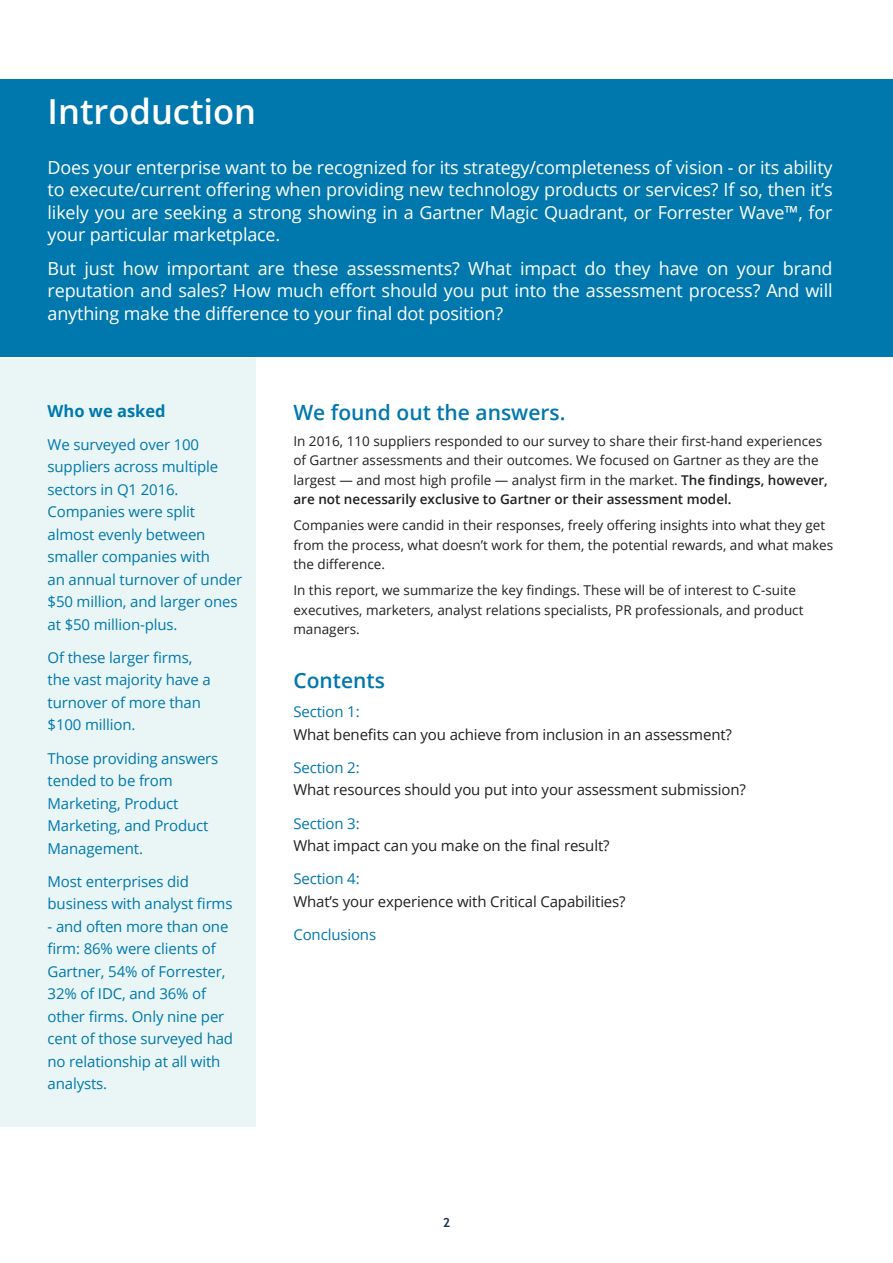
<style>
.page{position:relative;width:893px;height:1263px;background:#fff}
.page>*{position:absolute;margin:0;border:0;box-sizing:border-box;transform-origin:0 0}
.t1{font:600 34.5px "Open Sans";color:#fff}
.body_text{font:600 21px "Open Sans";color:#0078ae}
.SIdebars{font:18px/22.5px "Open Sans";letter-spacing:-.01em;color:#fff;text-align:justify}
.sub_heads{font:700 16.5px "Open Sans";color:#0078ae}
.SIdebars-2{font:15px/22.5px "Open Sans";letter-spacing:-.01em;color:#0078ae}
.SIdebars-3{font:15px/22.5px "Open Sans";letter-spacing:-.01em;color:#231f20}
.body_text-2{font:13.5px/19.5px "Open Sans";color:#231f20}
.sub_header{font:700 12.75px "Trebuchet MS";color:#203b56}
.s1{font-weight:600}
.s2{color:#0078ae}
</style>
<div class="page">
<div style="left:0;top:359px;width:255px;height:768px;background:#eaf6f6"></div>
<div style="left:0;top:79px;width:893px;height:278px;background:#0078ae"></div>
<p class="t1" style="left:48px;top:88px;width:210px">Introduction</p>
<p class="SIdebars" style="left:48px;top:156px;width:786px">Does your enterprise want to be recognized for its strategy/completeness of vision - or its ability to execute/current offering when providing new technology products or services? If so, then it’s likely you are seeking a strong showing in a Gartner Magic Quadrant, or Forrester Wave™, for your particular marketplace.</p>
<p class="SIdebars" style="left:48px;top:256px;width:786px">But just how important are these assessments? What impact do they have on your brand reputation and sales? How much effort should you put into the assessment process? And will anything make the difference to your final dot position?</p>
<p class="sub_heads" style="left:48px;top:399px;width:120px">Who we asked</p>
<p class="SIdebars-2" style="left:48px;top:433px;width:196px">We surveyed over 100 suppliers across multiple sectors in Q1 2016.<br>Companies were split almost evenly between smaller companies with<br>an annual turnover of under $50 million, and larger ones at $50 million-plus.</p>
<p class="SIdebars-2" style="left:48px;top:646px;width:165px">Of these larger firms, the vast majority have a turnover of more than $100 million.</p>
<p class="SIdebars-2" style="left:48px;top:746px;width:172px">Those providing answers tended to be from<br>Marketing, Product<br>Marketing, and Product<br>Management.</p>
<p class="SIdebars-2" style="left:48px;top:870px;width:187px">Most enterprises did business with analyst firms</p>
<p class="SIdebars-2" style="left:48px;top:915px;width:187px">- and often more than one firm: 86% were clients of<br>Gartner, 54% of Forrester,<br>32% of IDC, and 36% of other firms. Only nine per cent of those surveyed had no relationship at all with analysts.</p>
<p class="body_text" style="left:293px;top:398px;width:274px">We found out the answers.</p>
<p class="body_text-2" style="left:293px;top:431px;width:536px">In 2016, 110 suppliers responded to our survey to share their first-hand experiences of Gartner assessments and their outcomes. We focused on Gartner as they are the largest — and most high profile — analyst firm in the market. <span class="s1">The findings, however, are not necessarily exclusive to Gartner or their assessment model.</span></p>
<p class="body_text-2" style="left:293px;top:515px;width:541px">Companies were candid in their responses, freely offering insights into what they get from the process, what doesn’t work for them, the potential rewards, and what makes the difference.</p>
<p class="body_text-2" style="left:293px;top:580px;width:512px">In this report, we summarize the key findings. These will be of interest to C-suite executives, marketers, analyst relations specialists, PR professionals, and product managers.</p>
<p class="body_text" style="left:293px;top:666px;width:93px">Contents</p>
<p class="SIdebars-3" style="left:293px;top:700px;width:440px"><span class="s2">Section 1:<br></span>What benefits can you achieve from inclusion in an assessment?</p>
<p class="SIdebars-3" style="left:293px;top:756px;width:454px"><span class="s2">Section 2:<br></span>What resources should you put into your assessment submission?</p>
<p class="SIdebars-3" style="left:293px;top:811px;width:318px"><span class="s2">Section 3:<br></span>What impact can you make on the final result?</p>
<p class="SIdebars-3" style="left:293px;top:867px;width:334px"><span class="s2">Section 4:<br></span>What’s your experience with Critical Capabilities?</p>
<p class="SIdebars-2" style="left:293px;top:923px;width:84px">Conclusions</p>
<p class="sub_header" style="left:443px;top:1215px;width:9px">2</p>
</div>
